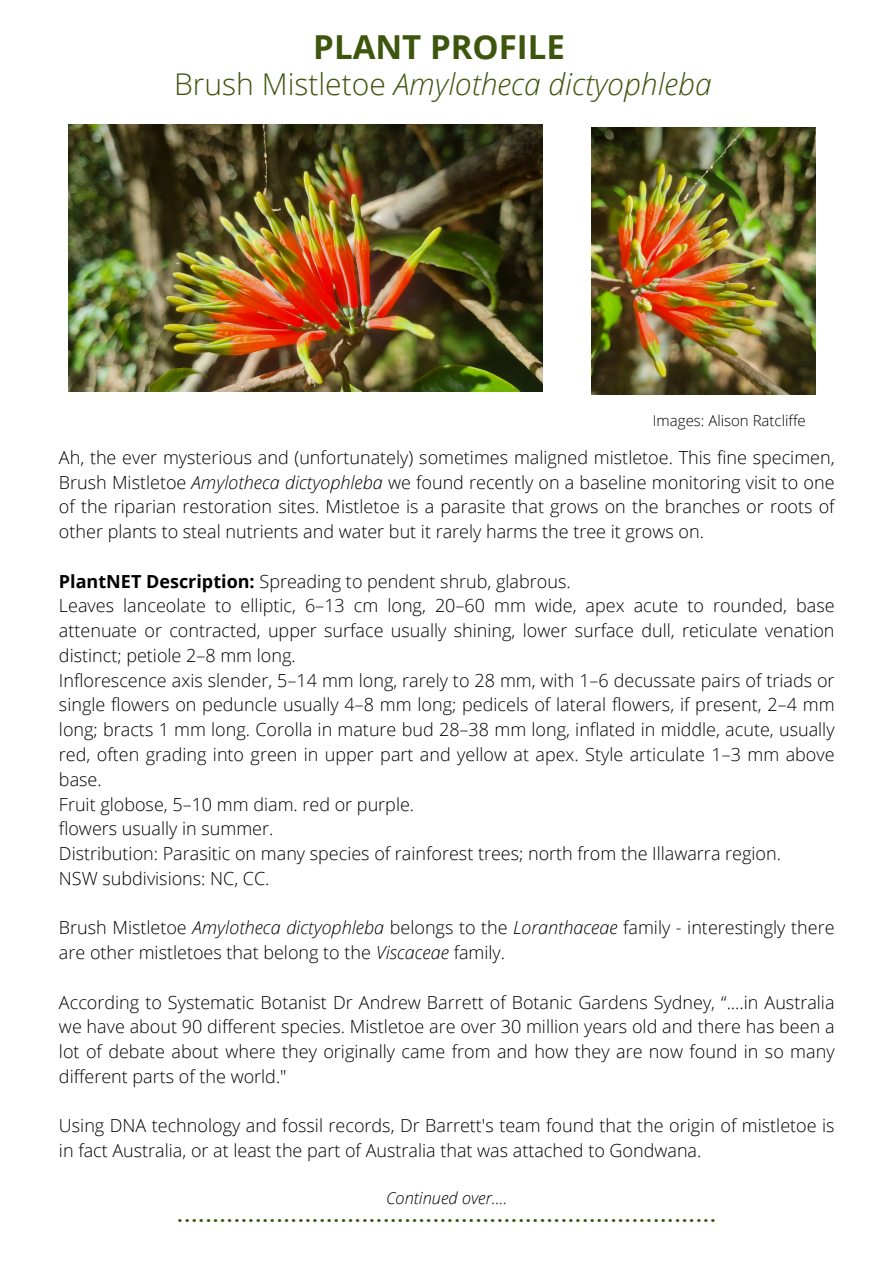
<style>
.page{position:relative;width:894px;height:1264px;background:#fff}
.page>*{position:absolute;margin:0;border:0;box-sizing:border-box;transform-origin:0 0}
.t1{font:700 33px "Open Sans";color:#3d550c}
.t2{font:italic 300 30px "Open Sans";color:#3d550c}
.t3{font:27px "Canva Sans";color:#3d550c}
.t4{font:300 18px/24.8px "Open Sans";color:#000}
.t5{font:italic 300 16.5px "Open Sans";color:#000}
.t6{font:300 15px "Open Sans";color:#000}
.s1{font-style:normal}
.s2{font-style:italic}
.s3{font-weight:700}
</style>
<div class="page">
<img style="left:69px;top:125px;width:474px;height:266px">
<img style="left:591px;top:128px;width:224px;height:266px">
<h1 class="t1" style="left:313px;top:23px;width:253px">PLANT PROFILE</h1>
<h2 class="t2" style="left:174px;top:63px;width:539px"><span class="s1">Brush Mistletoe</span> Amylotheca dictyophleba</h2>
<h3 class="t6" style="left:652px;top:410px;width:154px">Images: Alison Ratcliffe</h3>
<p class="t4" style="left:59px;top:444px;width:776px;text-align:justify">Ah, the ever mysterious and (unfortunately) sometimes maligned mistletoe. This fine specimen, Brush Mistletoe <span class="s2">Amylotheca dictyophleba</span> we found recently on a baseline monitoring visit to one of the riparian restoration sites. Mistletoe is a parasite that grows on the branches or roots of other plants to steal nutrients and water but it rarely harms the tree it grows on.</p>
<p class="t4" style="left:59px;top:568px;width:777px"><span class="s3">PlantNET Description:</span> Spreading to pendent shrub, glabrous.<br>Leaves lanceolate to elliptic, 6–13 cm long, 20–60 mm wide, apex acute to rounded, base attenuate or contracted, upper surface usually shining, lower surface dull, reticulate venation distinct; petiole 2–8 mm long.<br>Inflorescence axis slender, 5–14 mm long, rarely to 28 mm, with 1–6 decussate pairs of triads or single flowers on peduncle usually 4–8 mm long; pedicels of lateral flowers, if present, 2–4 mm long; bracts 1 mm long. Corolla in mature bud 28–38 mm long, inflated in middle, acute, usually red, often grading into green in upper part and yellow at apex. Style articulate 1–3 mm above base.<br>Fruit globose, 5–10 mm diam. red or purple.<br>flowers usually in summer.<br>Distribution: Parasitic on many species of rainforest trees; north from the Illawarra region.<br>NSW subdivisions: NC, CC.</p>
<h3 class="t4" style="left:59px;top:914px;width:777px">Brush Mistletoe <span class="s2">Amylotheca dictyophleba</span> belongs to the <span class="s2">Loranthaceae</span> family - interestingly there are other mistletoes that belong to the <span class="s2">Viscaceae</span> family.</h3>
<h3 class="t4" style="left:59px;top:989px;width:777px;text-align:justify">According to Systematic Botanist Dr Andrew Barrett of Botanic Gardens Sydney, “....in Australia we have about 90 different species. Mistletoe are over 30 million years old and there has been a lot of debate about where they originally came from and how they are now found in so many different parts of the world."</h3>
<h3 class="t4" style="left:59px;top:1112px;width:777px">Using DNA technology and fossil records, Dr Barrett's team found that the origin of mistletoe is in fact Australia, or at least the part of Australia that was attached to Gondwana.</h3>
<h3 class="t5" style="left:386px;top:1186px;width:123px">Continued over....</h3>
<p class="t3" style="left:176px;top:1192px;width:541px">............................................................................</p>
</div>
